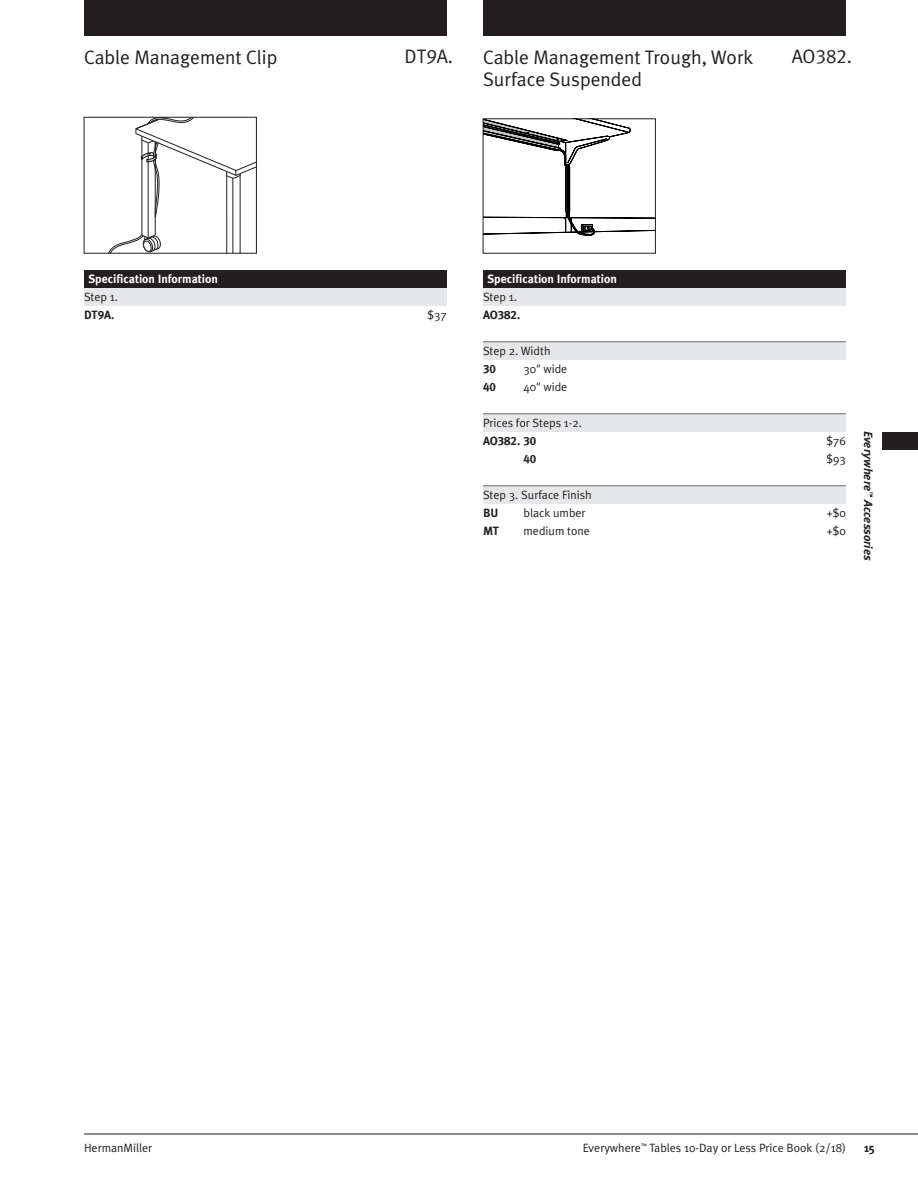
<style>
.page{position:relative;width:918px;height:1188px;background:#fff}
.page>*{position:absolute;margin:0;border:0;box-sizing:border-box;transform-origin:0 0}
.t1{font:19.5px/22.5px "Meta HM";color:#231f20}
.t2{font:19.5px "Meta Caps HM";color:#231f20}
.t3{font:12px "Meta HM";color:#231f20}
.t4{font:700 12px "Meta HM";color:#fff}
.t5{font:700 12px "Meta Caps HM";color:#231f20}
.t6{font:italic 700 12px "Meta HM";color:#231f20}
.t7{font:700 12px "Meta HM";color:#231f20}
.s1{font-style:italic}
</style>
<div class="page">
<div style="left:84px;top:270px;width:363px;height:18px;background:#231f20"></div>
<div style="left:84px;top:288px;width:363px;height:18px;background:#e6e7e9"></div>
<div style="left:84px;top:0;width:363px;height:36px;background:#231f20"></div>
<svg style="left:109px;top:119px;width:146px;height:132px"></svg>
<div style="left:84px;top:117px;width:173px;height:136px;border:1px solid #231f20"></div>
<hr style="left:84px;top:1134px;width:834px;height:1px;background:#231f20">
<div style="left:483px;top:270px;width:363px;height:18px;background:#231f20"></div>
<div style="left:483px;top:288px;width:363px;height:18px;background:#e6e7e9"></div>
<div style="left:483px;top:342px;width:363px;height:18px;background:#e6e7e9"></div>
<div style="left:483px;top:414px;width:363px;height:18px;background:#e6e7e9"></div>
<div style="left:483px;top:486px;width:363px;height:18px;background:#e6e7e9"></div>
<div style="left:483px;top:0;width:363px;height:36px;background:#231f20"></div>
<svg style="left:485px;top:121px;width:169px;height:115px"></svg>
<div style="left:483px;top:119px;width:173px;height:134px;border:1px solid #231f20"></div>
<div style="left:882px;top:432px;width:36px;height:18px;background:#231f20"></div>
<h1 class="t1" style="left:84px;top:47px;width:195px">Cable Management Clip</h1>
<h1 class="t2" style="left:404px;top:46px;width:50px">DT9A.</h1>
<h1 class="t1" style="left:483px;top:47px;width:272px">Cable Management Trough, Work<br>Surface Suspended</h1>
<h1 class="t2" style="left:792px;top:46px;width:62px">AO382.</h1>
<p class="t4" style="left:88px;top:272px;width:131px">Specification Information</p>
<p class="t3" style="left:84px;top:292px;width:35px">Step 1.</p>
<p class="t5" style="left:84px;top:308px;width:32px">DT9A.</p>
<p class="t3" style="left:428px;top:310px;width:21px">$37</p>
<p class="t4" style="left:488px;top:272px;width:131px">Specification Information</p>
<p class="t3" style="left:483px;top:292px;width:35px">Step 1.</p>
<p class="t5" style="left:483px;top:308px;width:39px">AO382.</p>
<p class="t3" style="left:483px;top:346px;width:69px">Step 2. Width</p>
<p class="t5" style="left:483px;top:362px;width:14px">30</p>
<p class="t3" style="left:524px;top:364px;width:45px">30<span class="s1">"</span> wide</p>
<p class="t5" style="left:483px;top:380px;width:14px">40</p>
<p class="t3" style="left:524px;top:382px;width:45px">40<span class="s1">"</span> wide</p>
<p class="t3" style="left:483px;top:418px;width:100px">Prices for Steps 1-2.</p>
<p class="t5" style="left:483px;top:434px;width:55px">AO382. 30</p>
<p class="t3" style="left:827px;top:436px;width:21px">$76</p>
<p class="t5" style="left:524px;top:452px;width:14px">40</p>
<p class="t3" style="left:827px;top:454px;width:21px">$93</p>
<p class="t3" style="left:483px;top:490px;width:110px">Step 3. Surface Finish</p>
<p class="t5" style="left:483px;top:506px;width:17px">BU</p>
<p class="t3" style="left:524px;top:508px;width:64px">black umber</p>
<p class="t3" style="left:827px;top:508px;width:21px">+$0</p>
<p class="t5" style="left:483px;top:524px;width:18px">MT</p>
<p class="t3" style="left:524px;top:526px;width:68px">medium tone</p>
<p class="t3" style="left:827px;top:526px;width:21px">+$0</p>
<p class="t6" style="left:875px;top:431px;width:131px;rotate:90deg">Everywhere™ Accessories</p>
<p class="t3" style="left:84px;top:1143px;width:70px">HermanMiller</p>
<p class="t3" style="left:583px;top:1143px;width:265px">Everywhere™ Tables 10-Day or Less Price Book (2/18)</p>
<p class="t7" style="left:864px;top:1141px;width:12px">15</p>
</div>
